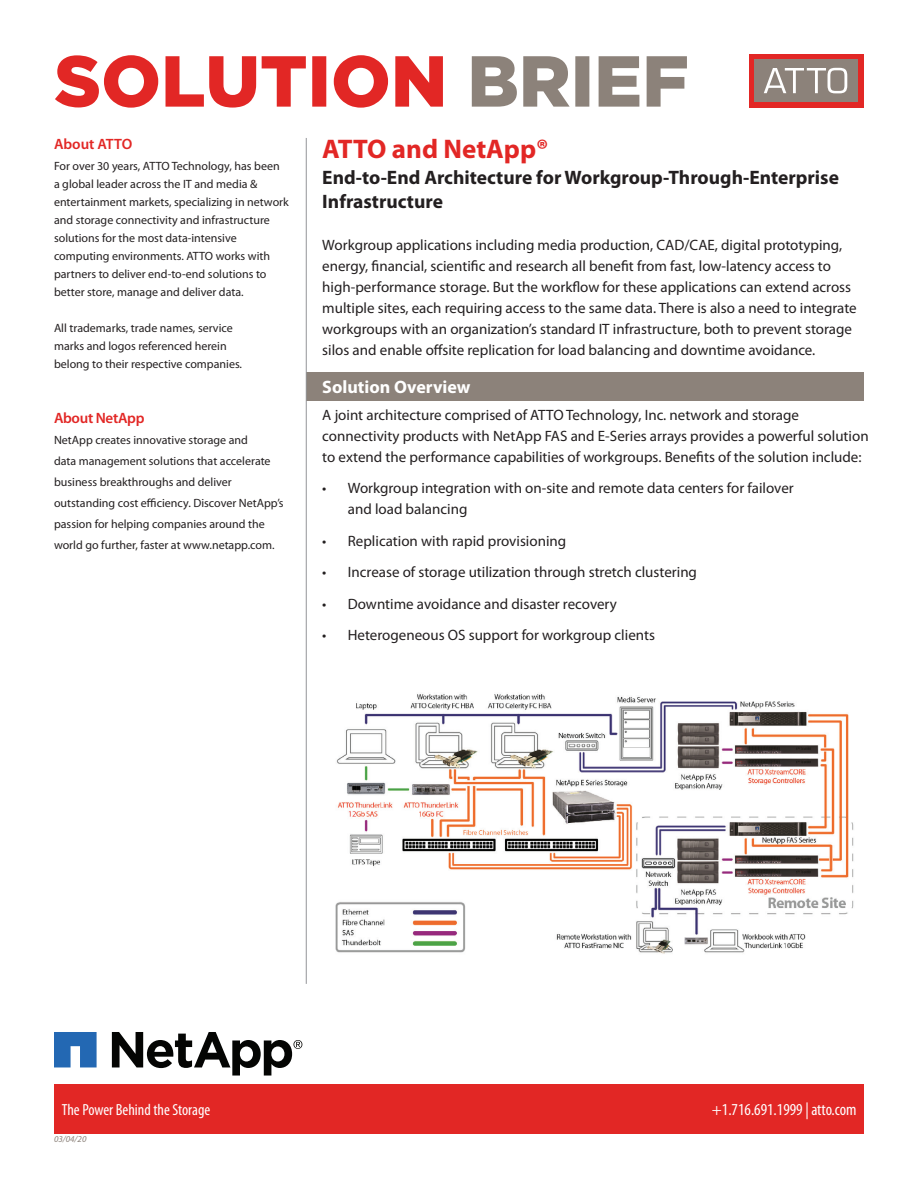
<style>
.page{position:relative;width:918px;height:1188px;background:#fff}
.page>*{position:absolute;margin:0;border:0;box-sizing:border-box;transform-origin:0 0}
.t1{font:700 27px "Myriad Pro";color:#e22725}
.t2{font:700 19.5px/24px "Myriad Pro";color:#231f20}
.t3{font:700 18px "Myriad Pro";color:#fff}
.t4{font:condensed 16.8px "Myriad Pro";color:#fff}
.t5{font:condensed 16.05px "Myriad Pro";color:#fff}
.t6{font:15px/21px "Myriad Pro";color:#231f20}
.t7{font:600 15px "Myriad Pro";letter-spacing:-.02em;color:#e22725}
.t8{font:600 15px "Myriad Pro";color:#e22725}
.t9{font:12px/18px "Myriad Pro";color:#231f20}
.t10{font:italic 9px "Myriad Pro";color:#8c827a}
</style>
<div class="page">
<div style="left:54px;top:1085px;width:810px;height:49px;background:#e22725"></div>
<div style="left:306px;top:372px;width:558px;height:28px;background:#8c827a"></div>
<hr style="left:306px;top:138px;width:1px;height:846px;background:#939598">
<div style="left:749px;top:54px;width:115px;height:53px;background:#e22725"></div>
<div style="left:754px;top:59px;width:104px;height:43px;background:#8c827a"></div>
<svg style="left:764px;top:68px;width:83px;height:25px"></svg>
<svg style="left:472px;top:56px;width:215px;height:51px"></svg>
<svg style="left:55px;top:55px;width:388px;height:53px"></svg>
<img style="left:335px;top:694px;width:519px;height:260px">
<svg style="left:54px;top:1032px;width:43px;height:35px;background:#417dbd"></svg>
<svg style="left:112px;top:1032px;width:190px;height:44px"></svg>
<p class="t8" style="left:54px;top:135px;width:80px">About ATTO</p>
<p class="t9" style="left:54px;top:157px;width:236px">For over 30 years, ATTO Technology, has been<br>a global leader across the IT and media &amp; entertainment markets, specializing in network and storage connectivity and infrastructure solutions for the most data-intensive computing environments. ATTO works with partners to deliver end-to-end solutions to better store, manage and deliver data.</p>
<p class="t9" style="left:54px;top:319px;width:190px">All trademarks, trade names, service marks and logos referenced herein belong to their respective companies.</p>
<p class="t7" style="left:54px;top:409px;width:92px">About NetApp</p>
<p class="t9" style="left:54px;top:429px;width:231px;line-height:21px">NetApp creates innovative storage and<br>data management solutions that accelerate business breakthroughs and deliver outstanding cost efficiency. Discover NetApp’s passion for helping companies around the world go further, faster at www.netapp.com.</p>
<h1 class="t1" style="left:322px;top:131px;width:228px">ATTO and NetApp®</h1>
<h2 class="t2" style="left:322px;top:165px;width:518px">End-to-End Architecture for Workgroup-Through-Enterprise<br>Infrastructure</h2>
<p class="t6" style="left:322px;top:235px;width:536px">Workgroup applications including media production, CAD/CAE, digital prototyping, energy, financial, scientific and research all benefit from fast, low-latency access to high-performance storage. But the workflow for these applications can extend across multiple sites, each requiring access to the same data. There is also a need to integrate workgroups with an organization’s standard IT infrastructure, both to prevent storage silos and enable offsite replication for load balancing and downtime avoidance.</p>
<p class="t3" style="left:322px;top:375px;width:150px">Solution Overview</p>
<p class="t6" style="left:322px;top:404px;width:548px">A joint architecture comprised of ATTO Technology, Inc. network and storage connectivity products with NetApp FAS and E-Series arrays provides a powerful solution to extend the performance capabilities of workgroups. Benefits of the solution include:</p>
<p class="t6" style="left:348px;top:478px;width:447px;text-indent:-26px">• Workgroup integration with on-site and remote data centers for failover and load balancing</p>
<p class="t6" style="left:322px;top:530px;width:245px">• Replication with rapid provisioning</p>
<p class="t6" style="left:322px;top:562px;width:376px">• Increase of storage utilization through stretch clustering</p>
<p class="t6" style="left:322px;top:593px;width:296px">• Downtime avoidance and disaster recovery</p>
<p class="t6" style="left:322px;top:625px;width:334px">• Heterogeneous OS support for workgroup clients</p>
<p class="t5" style="left:62px;top:1100px;width:150px">The Power Behind the Storage</p>
<p class="t4" style="left:712px;top:1099px;width:146px">+1.716.691.1999 | atto.com</p>
<p class="t10" style="left:54px;top:1133px;width:34px">03/04/20</p>
</div>
